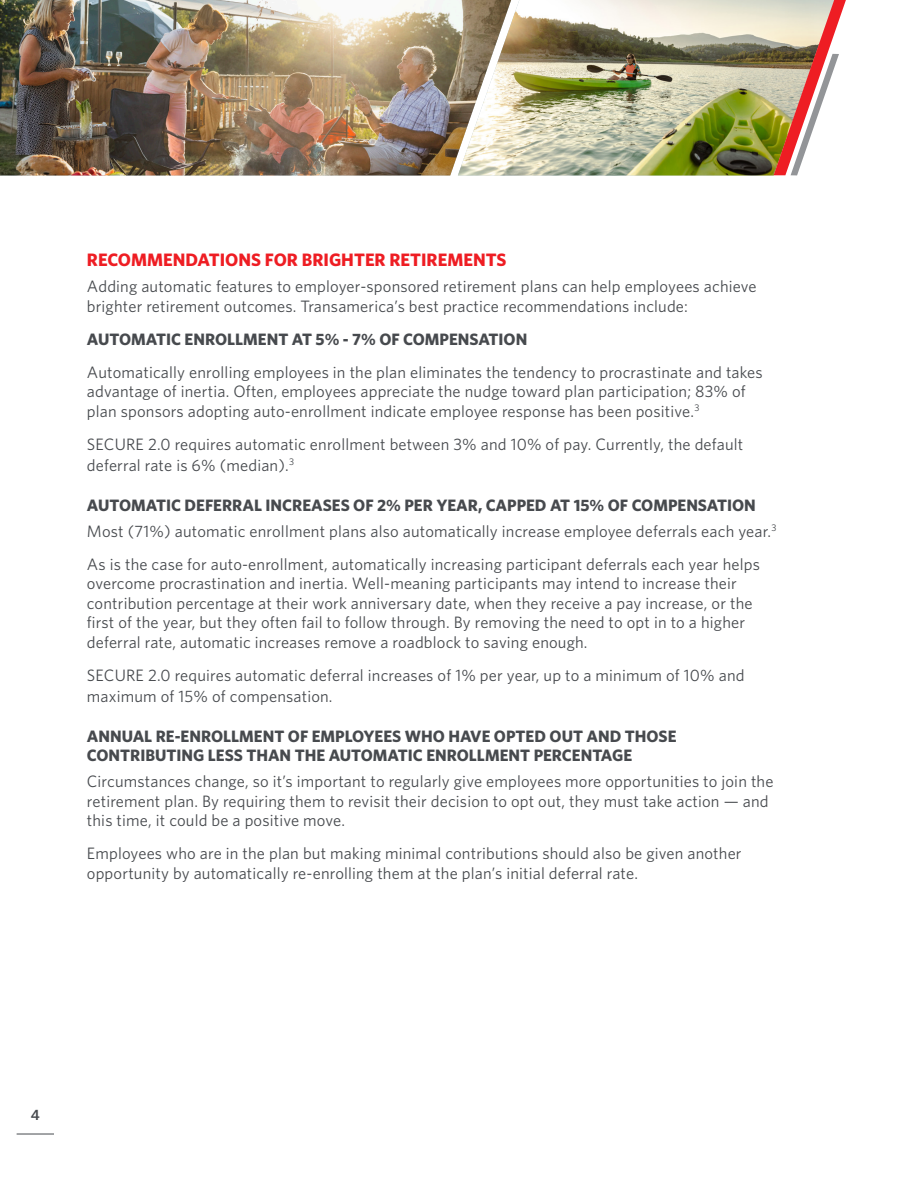
<style>
.page{position:relative;width:918px;height:1188px;background:#fff}
.page>*{position:absolute;margin:0;border:0;box-sizing:border-box;transform-origin:0 0}
.TA_Head3{font:700 18px "Whitney";color:#ee1d23}
.TA_Body{font:16.5px/19.5px "Whitney";letter-spacing:.01em;color:#474a4e}
.TA_Head4{font:700 16.5px/19.5px "Whitney";color:#474a4e}
.t1{font:600 15px "Whitney";color:#474a4e}
</style>
<div class="page">
<img style="left:511px;top:0;width:286px;height:176px">
<img style="left:0;top:0;width:511px;height:176px">
<svg style="left:774px;top:0;width:72px;height:175px"></svg>
<hr style="left:17px;top:1134px;width:37px;height:1px;background:#474a4e">
<p class="TA_Head3" style="left:87px;top:248px;width:421px">RECOMMENDATIONS FOR BRIGHTER RETIREMENTS</p>
<p class="TA_Body" style="left:87px;top:277px;width:671px">Adding automatic features to employer-sponsored retirement plans can help employees achieve brighter retirement outcomes. Transamerica’s best practice recommendations include:</p>
<p class="TA_Head4" style="left:87px;top:329px;width:442px">AUTOMATIC ENROLLMENT AT 5% - 7% OF COMPENSATION</p>
<p class="TA_Body" style="left:87px;top:362px;width:677px">Automatically enrolling employees in the plan eliminates the tendency to procrastinate and takes advantage of inertia. Often, employees appreciate the nudge toward plan participation; 83% of plan sponsors adopting auto-enrollment indicate employee response has been positive.<sup>3</sup></p>
<p class="TA_Body" style="left:87px;top:433px;width:658px;line-height:21px">SECURE 2.0 requires automatic enrollment between 3% and 10% of pay. Currently, the default deferral rate is 6% (median).<sup>3</sup></p>
<p class="TA_Head4" style="left:87px;top:495px;width:671px">AUTOMATIC DEFERRAL INCREASES OF 2% PER YEAR, CAPPED AT 15% OF COMPENSATION</p>
<p class="TA_Body" style="left:87px;top:521px;width:691px">Most (71%) automatic enrollment plans also automatically increase employee deferrals each year.<sup>3</sup></p>
<p class="TA_Body" style="left:87px;top:554px;width:675px">As is the case for auto-enrollment, automatically increasing participant deferrals each year helps overcome procrastination and inertia. Well-meaning participants may intend to increase their contribution percentage at their work anniversary date, when they receive a pay increase, or the first of the year, but they often fail to follow through. By removing the need to opt in to a higher deferral rate, automatic increases remove a roadblock to saving enough.</p>
<p class="TA_Body" style="left:87px;top:664px;width:659px;line-height:21px">SECURE 2.0 requires automatic deferral increases of 1% per year, up to a minimum of 10% and maximum of 15% of compensation.</p>
<p class="TA_Head4" style="left:87px;top:726px;width:591px">ANNUAL RE-ENROLLMENT OF EMPLOYEES WHO HAVE OPTED OUT AND THOSE<br>CONTRIBUTING LESS THAN THE AUTOMATIC ENROLLMENT PERCENTAGE</p>
<p class="TA_Body" style="left:87px;top:772px;width:688px">Circumstances change, so it’s important to regularly give employees more opportunities to join the retirement plan. By requiring them to revisit their decision to opt out, they must take action — and this time, it could be a positive move.</p>
<p class="TA_Body" style="left:87px;top:844px;width:656px">Employees who are in the plan but making minimal contributions should also be given another opportunity by automatically re-enrolling them at the plan’s initial deferral rate.</p>
<p class="t1" style="left:31px;top:1105px;width:10px">4</p>
</div>
